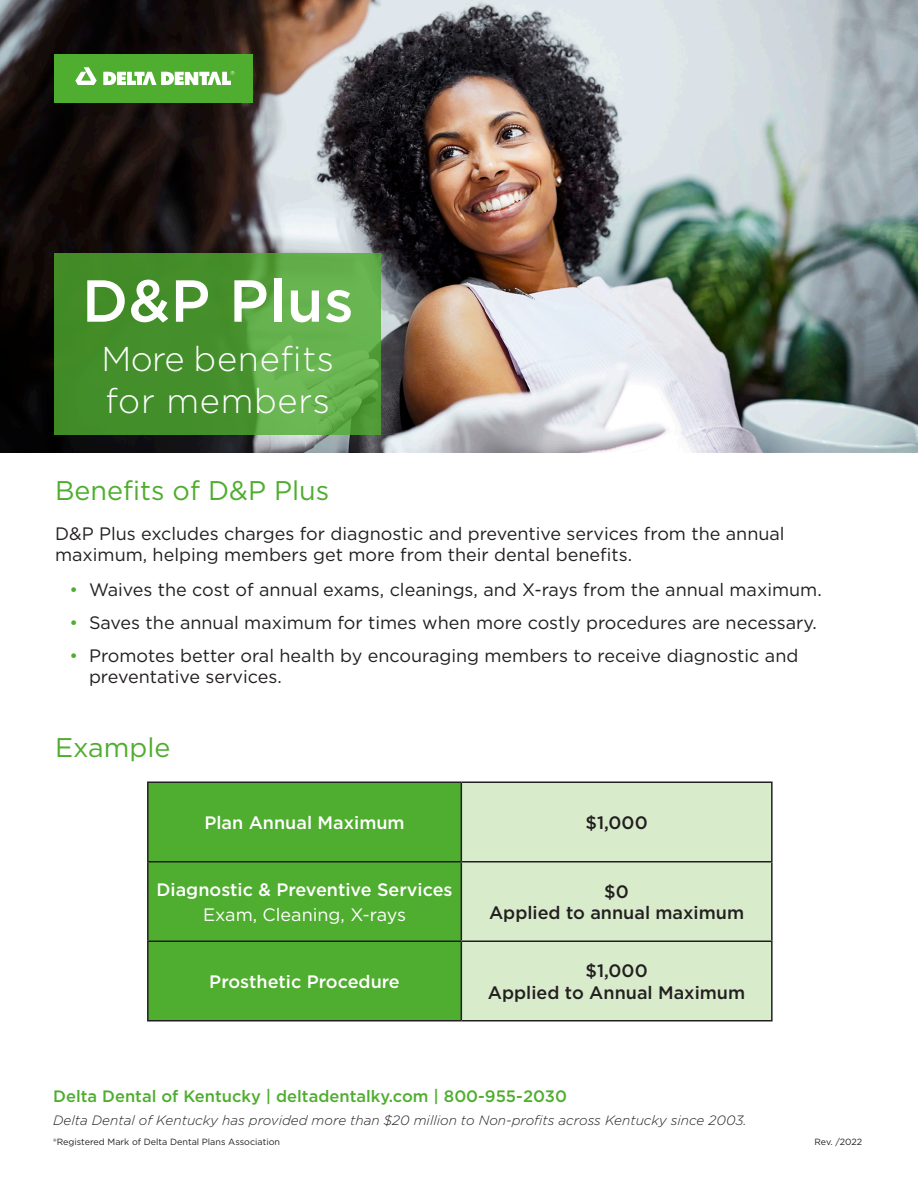
<style>
.page{position:relative;width:918px;height:1188px;background:#fff}
.page>*{position:absolute;margin:0;border:0;box-sizing:border-box;transform-origin:0 0}
.t1{font:500 59.25px "Gotham";color:#fff}
.t2{font:300 34.5px "Gotham";letter-spacing:.02em;color:#fff}
.t3{font:27px "Gotham";color:#4fad2f}
.t4{font:18px/21.6px "Gotham";color:#231f20}
.t5{font:500 18px "Gotham";color:#fff}
.t6{font:500 18px "Gotham";color:#231f20}
.t7{font:18px "Gotham";color:#fff}
.t8{font:500 16.5px "Gotham";color:#4fad2f}
.t9{font:italic 300 13.5px "Gotham";color:#231f20}
.t10{font:9px "Gotham";color:#231f20}
.s1{color:#4fad2f}
</style>
<div class="page">
<img style="left:0;top:0;width:918px;height:452px">
<div style="left:54px;top:54px;width:198px;height:49px;background:#4fad2f"></div>
<svg style="left:75px;top:67px;width:22px;height:18px"></svg>
<svg style="left:103px;top:71px;width:131px;height:14px"></svg>
<div style="left:149px;top:783px;width:312px;height:237px;background:#4fad2f"></div>
<div style="left:462px;top:783px;width:309px;height:237px;background:#d8ebcb"></div>
<hr style="left:147px;top:782px;width:314px;height:1px;background:#231f20">
<hr style="left:147px;top:783px;width:2px;height:78px;background:#231f20">
<hr style="left:461px;top:782px;width:312px;height:1px;background:#231f20">
<hr style="left:461px;top:783px;width:1px;height:78px;background:#231f20">
<hr style="left:771px;top:783px;width:2px;height:78px;background:#231f20">
<hr style="left:147px;top:861px;width:314px;height:1px;background:#231f20">
<hr style="left:147px;top:862px;width:2px;height:78px;background:#231f20">
<hr style="left:461px;top:861px;width:312px;height:1px;background:#231f20">
<hr style="left:461px;top:862px;width:1px;height:78px;background:#231f20">
<hr style="left:771px;top:862px;width:2px;height:78px;background:#231f20">
<hr style="left:147px;top:940px;width:314px;height:2px;background:#231f20">
<hr style="left:147px;top:942px;width:2px;height:78px;background:#231f20">
<hr style="left:461px;top:940px;width:312px;height:2px;background:#231f20">
<hr style="left:461px;top:942px;width:1px;height:78px;background:#231f20">
<hr style="left:771px;top:942px;width:2px;height:78px;background:#231f20">
<hr style="left:147px;top:1020px;width:314px;height:2px;background:#231f20">
<hr style="left:461px;top:1020px;width:312px;height:2px;background:#231f20">
<svg style="left:54px;top:253px;width:327px;height:182px;background:#509b37"></svg>
<p class="t1" style="left:82px;top:262px;width:273px">D&amp;P Plus</p>
<p class="t2" style="left:102px;top:337px;width:234px">More benefits</p>
<p class="t2" style="left:105px;top:379px;width:226px">for members</p>
<p class="t3" style="left:55px;top:473px;width:276px">Benefits of D&amp;P Plus</p>
<p class="t4" style="left:55px;top:522px;width:731px">D&amp;P Plus excludes charges for diagnostic and preventive services from the annual maximum, helping members get more from their dental benefits.</p>
<p class="t4" style="left:70px;top:578px;width:754px"><span class="s1">•</span> Waives the cost of annual exams, cleanings, and X-rays from the annual maximum.</p>
<p class="t4" style="left:70px;top:611px;width:749px"><span class="s1">•</span> Saves the annual maximum for times when more costly procedures are necessary.</p>
<p class="t4" style="left:89px;top:644px;width:711px;text-indent:-20px"><span class="s1">•</span> Promotes better oral health by encouraging members to receive diagnostic and preventative services.</p>
<p class="t3" style="left:55px;top:730px;width:117px">Example</p>
<p class="t5" style="left:204px;top:811px;width:202px">Plan Annual Maximum</p>
<p class="t6" style="left:585px;top:811px;width:64px">$1,000</p>
<p class="t5" style="left:156px;top:878px;width:298px">Diagnostic &amp; Preventive Services</p>
<p class="t7" style="left:203px;top:904px;width:204px">Exam, Cleaning, X-rays</p>
<p class="t5" style="left:209px;top:970px;width:192px">Prosthetic Procedure</p>
<p class="t6" style="left:604px;top:880px;width:26px">$0</p>
<p class="t6" style="left:489px;top:901px;width:257px">Applied to annual maximum</p>
<p class="t6" style="left:585px;top:959px;width:64px">$1,000</p>
<p class="t6" style="left:488px;top:981px;width:259px">Applied to Annual Maximum</p>
<p class="t8" style="left:53px;top:1085px;width:515px">Delta Dental of Kentucky | deltadentalky.com | 800-955-2030</p>
<p class="t9" style="left:53px;top:1111px;width:695px">Delta Dental of Kentucky has provided more than $20 million to Non-profits across Kentucky since 2003.</p>
<p class="t10" style="left:53px;top:1136px;width:228px">®Registered Mark of Delta Dental Plans Association</p>
<p class="t10" style="left:815px;top:1136px;width:49px">Rev. /2022</p>
</div>
